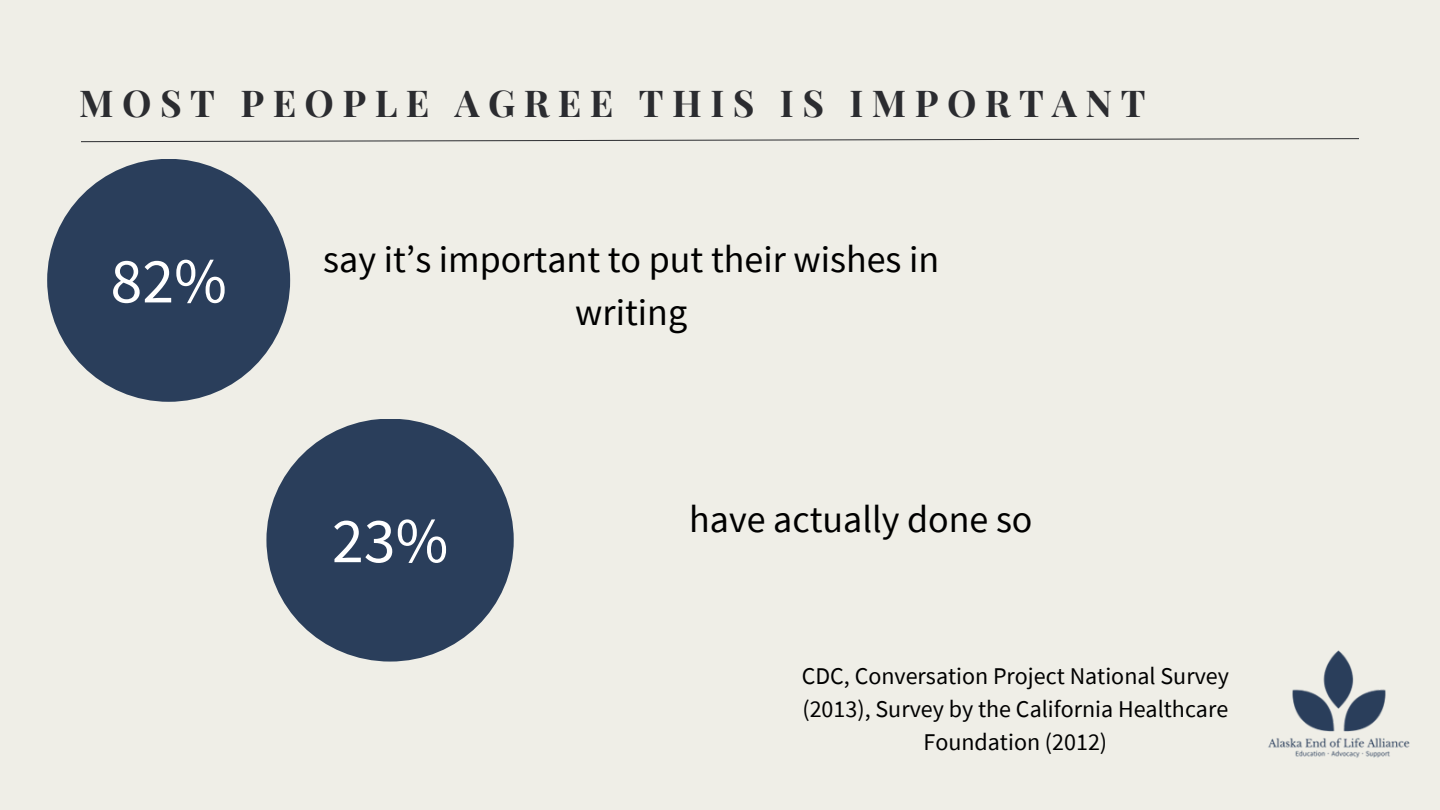
<style>
.page{position:relative;width:1440px;height:810px;background:#efeee7}
.page>*{position:absolute;margin:0;border:0;box-sizing:border-box;transform-origin:0 0}
.t1{font:64px "Source Sans Pro";color:#fff}
.t2{font:38px/52.5px "Source Sans Pro";color:#000;text-align:center}
.t3{font:700 37.1px "Playfair Display";letter-spacing:.225em;color:#2b2c30}
.t4{font:24px/33px "Source Sans Pro";color:#000;text-align:center}
</style>
<div class="page">
<svg style="left:81px;top:138px;width:1278px;height:4px"></svg>
<img style="left:1268px;top:650px;width:142px;height:108px">
<div style="left:47px;top:159px;width:243px;height:243px;background:#2a3e5b;border-radius:50%"></div>
<div style="left:266px;top:419px;width:248px;height:243px;background:#2a3e5b;border-radius:50%"></div>
<h1 class="t3" style="left:79px;top:77px;width:1068px">MOST PEOPLE AGREE THIS IS IMPORTANT</h1>
<h3 class="t1" style="left:110px;top:239px;width:118px">82%</h3>
<h1 class="t2" style="left:323px;top:233px;width:617px">say it’s important to put their wishes in writing</h1>
<h3 class="t1" style="left:332px;top:499px;width:118px">23%</h3>
<p class="t2" style="left:689px;top:492px;width:345px">have actually done so</p>
<p class="t4" style="left:802px;top:659px;width:429px">CDC, Conversation Project National Survey (2013), Survey by the California Healthcare<br>Foundation (2012)</p>
</div>
